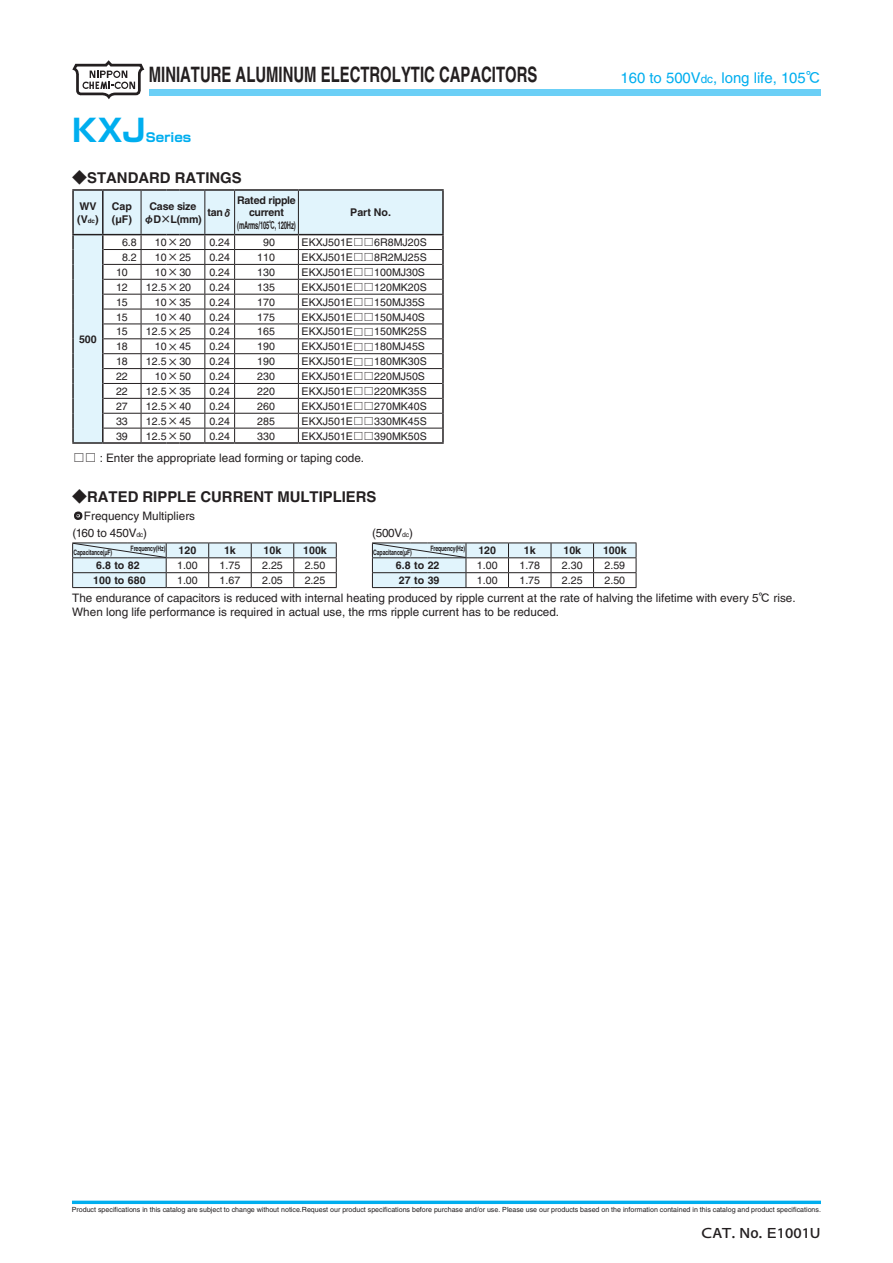
<style>
.page{position:relative;width:893px;height:1263px;background:#fff}
.page>*{position:absolute;margin:0;border:0;box-sizing:border-box;transform-origin:0 0}
.t1{font:700 30.9px "Shin Go Pro";color:#00aeef}
.t2{font:700 21.3px "Helvetica";color:#231f20;scale:.7 1}
.t3{font:700 14.85px "Helvetica";color:#231f20}
.t4{font:14.85px "Helvetica";color:#00aeef}
.t5{font:14.85px "Heisei Kaku Go Std W5";color:#231f20}
.t6{font:700 12.3px "Shin Go Pro";color:#00aeef}
.t7{font:11.7px/16.6px "Helvetica";color:#231f20}
.t8{font:10.65px "Helvetica";color:#231f20}
.t9{font:700 10.65px/12.8px "Helvetica";color:#231f20}
.t10{font:700 10.65px/12.8px "Helvetica";letter-spacing:-.025em;color:#231f20;text-align:center}
.t11{font:700 10.65px/12.8px "Helvetica";letter-spacing:-.02em;color:#231f20;text-align:center}
.t12{font:700 7.5px "Helvetica";letter-spacing:-.025em;color:#231f20;scale:.7 1}
.t13{font:7.05px "Helvetica";color:#231f20}
.s1{font-family:"Shin Go Pro";font-weight:400}
.s2{font-size:6.15px}
.s3{font-family:"Heisei Kaku Go Std W7";font-weight:400}
.s4{font-family:"Heisei Kaku Go Std W5"}
.s5{font-size:6.75px}
.s6{font-size:11.7px}
</style>
<div class="page">
<svg style="left:72px;top:60px;width:72px;height:39px"></svg>
<div style="left:149px;top:89px;width:672px;height:7px;background:#6bcff6"></div>
<svg style="left:72px;top:1200px;width:749px;height:4px;background:#29bbf1"></svg>
<svg style="left:72px;top:189px;width:372px;height:255px"></svg>
<hr style="left:72px;top:442px;width:31px;height:2px;background:#231f20">
<hr style="left:205px;top:189px;width:30px;height:2px;background:#231f20">
<hr style="left:234px;top:191px;width:1px;height:43px;background:#231f20">
<hr style="left:442px;top:191px;width:2px;height:43px;background:#231f20">
<hr style="left:205px;top:234px;width:30px;height:1px;background:#231f20">
<hr style="left:72px;top:234px;width:31px;height:1px;background:#231f20">
<svg style="left:74px;top:511px;width:9px;height:9px"></svg>
<svg style="left:72px;top:543px;width:565px;height:45px"></svg>
<h2 class="t2" style="left:149px;top:62px;width:557px">MINIATURE ALUMINUM ELECTROLYTIC CAPACITORS</h2>
<p class="t1" style="left:72px;top:106px;width:75px">KXJ</p>
<p class="t6" style="left:146px;top:128px;width:47px">Series</p>
<p class="t3" style="left:72px;top:169px;width:171px"><span class="s1">◆</span>STANDARD RATINGS</p>
<p class="t9" style="left:77px;top:200px;width:23px">WV (V<span class="s2">dc</span>)</p>
<p class="t9" style="left:112px;top:200px;width:22px">Cap (µF)</p>
<p class="t11" style="left:144px;top:200px;width:59px">Case size <span class="s3">φ</span>D<span class="s3">×</span>L(mm)</p>
<p class="t9" style="left:208px;top:206px;width:27px">tan<span class="s3">δ</span></p>
<p class="t10" style="left:237px;top:193px;width:60px">Rated ripple current (mArms/105<span class="s3">℃</span>, 120Hz)</p>
<p class="t9" style="left:350px;top:206px;width:42px">Part No.</p>
<p class="t8" style="left:122px;top:236px;width:16px">6.8</p>
<p class="t8" style="left:155px;top:236px;width:38px">10<span class="s4">×</span>20</p>
<p class="t8" style="left:209px;top:236px;width:22px">0.24</p>
<p class="t8" style="left:263px;top:236px;width:13px">90</p>
<p class="t8" style="left:302px;top:236px;width:127px">EKXJ501E<span class="s4">□□</span>6R8MJ20S</p>
<p class="t8" style="left:122px;top:251px;width:16px">8.2</p>
<p class="t8" style="left:155px;top:251px;width:38px">10<span class="s4">×</span>25</p>
<p class="t8" style="left:209px;top:251px;width:22px">0.24</p>
<p class="t8" style="left:257px;top:251px;width:19px">110</p>
<p class="t8" style="left:302px;top:251px;width:127px">EKXJ501E<span class="s4">□□</span>8R2MJ25S</p>
<p class="t8" style="left:116px;top:266px;width:13px">10</p>
<p class="t8" style="left:155px;top:266px;width:38px">10<span class="s4">×</span>30</p>
<p class="t8" style="left:209px;top:266px;width:22px">0.24</p>
<p class="t8" style="left:257px;top:266px;width:19px">130</p>
<p class="t8" style="left:302px;top:266px;width:125px">EKXJ501E<span class="s4">□□</span>100MJ30S</p>
<p class="t8" style="left:116px;top:281px;width:13px">12</p>
<p class="t8" style="left:146px;top:281px;width:47px">12.5<span class="s4">×</span>20</p>
<p class="t8" style="left:209px;top:281px;width:22px">0.24</p>
<p class="t8" style="left:257px;top:281px;width:19px">135</p>
<p class="t8" style="left:302px;top:281px;width:127px">EKXJ501E<span class="s4">□□</span>120MK20S</p>
<p class="t8" style="left:116px;top:296px;width:13px">15</p>
<p class="t8" style="left:155px;top:296px;width:38px">10<span class="s4">×</span>35</p>
<p class="t8" style="left:209px;top:296px;width:22px">0.24</p>
<p class="t8" style="left:257px;top:296px;width:19px">170</p>
<p class="t8" style="left:302px;top:296px;width:125px">EKXJ501E<span class="s4">□□</span>150MJ35S</p>
<p class="t8" style="left:116px;top:311px;width:13px">15</p>
<p class="t8" style="left:155px;top:311px;width:38px">10<span class="s4">×</span>40</p>
<p class="t8" style="left:209px;top:311px;width:22px">0.24</p>
<p class="t8" style="left:257px;top:311px;width:19px">175</p>
<p class="t8" style="left:302px;top:311px;width:125px">EKXJ501E<span class="s4">□□</span>150MJ40S</p>
<p class="t8" style="left:116px;top:325px;width:13px">15</p>
<p class="t8" style="left:146px;top:325px;width:47px">12.5<span class="s4">×</span>25</p>
<p class="t8" style="left:209px;top:325px;width:22px">0.24</p>
<p class="t8" style="left:257px;top:325px;width:19px">165</p>
<p class="t8" style="left:302px;top:325px;width:127px">EKXJ501E<span class="s4">□□</span>150MK25S</p>
<p class="t8" style="left:116px;top:340px;width:13px">18</p>
<p class="t8" style="left:155px;top:340px;width:38px">10<span class="s4">×</span>45</p>
<p class="t8" style="left:209px;top:340px;width:22px">0.24</p>
<p class="t8" style="left:257px;top:340px;width:19px">190</p>
<p class="t8" style="left:302px;top:340px;width:125px">EKXJ501E<span class="s4">□□</span>180MJ45S</p>
<p class="t8" style="left:116px;top:355px;width:13px">18</p>
<p class="t8" style="left:146px;top:355px;width:47px">12.5<span class="s4">×</span>30</p>
<p class="t8" style="left:209px;top:355px;width:22px">0.24</p>
<p class="t8" style="left:257px;top:355px;width:19px">190</p>
<p class="t8" style="left:302px;top:355px;width:127px">EKXJ501E<span class="s4">□□</span>180MK30S</p>
<p class="t8" style="left:116px;top:370px;width:13px">22</p>
<p class="t8" style="left:155px;top:370px;width:38px">10<span class="s4">×</span>50</p>
<p class="t8" style="left:209px;top:370px;width:22px">0.24</p>
<p class="t8" style="left:257px;top:370px;width:19px">230</p>
<p class="t8" style="left:302px;top:370px;width:125px">EKXJ501E<span class="s4">□□</span>220MJ50S</p>
<p class="t8" style="left:116px;top:385px;width:13px">22</p>
<p class="t8" style="left:146px;top:385px;width:47px">12.5<span class="s4">×</span>35</p>
<p class="t8" style="left:209px;top:385px;width:22px">0.24</p>
<p class="t8" style="left:257px;top:385px;width:19px">220</p>
<p class="t8" style="left:302px;top:385px;width:127px">EKXJ501E<span class="s4">□□</span>220MK35S</p>
<p class="t8" style="left:116px;top:400px;width:13px">27</p>
<p class="t8" style="left:146px;top:400px;width:47px">12.5<span class="s4">×</span>40</p>
<p class="t8" style="left:209px;top:400px;width:22px">0.24</p>
<p class="t8" style="left:257px;top:400px;width:19px">260</p>
<p class="t8" style="left:302px;top:400px;width:127px">EKXJ501E<span class="s4">□□</span>270MK40S</p>
<p class="t8" style="left:116px;top:415px;width:13px">33</p>
<p class="t8" style="left:146px;top:415px;width:47px">12.5<span class="s4">×</span>45</p>
<p class="t8" style="left:209px;top:415px;width:22px">0.24</p>
<p class="t8" style="left:257px;top:415px;width:19px">285</p>
<p class="t8" style="left:302px;top:415px;width:127px">EKXJ501E<span class="s4">□□</span>330MK45S</p>
<p class="t8" style="left:116px;top:430px;width:13px">39</p>
<p class="t8" style="left:146px;top:430px;width:47px">12.5<span class="s4">×</span>50</p>
<p class="t8" style="left:209px;top:430px;width:22px">0.24</p>
<p class="t8" style="left:257px;top:430px;width:19px">330</p>
<p class="t8" style="left:302px;top:430px;width:127px">EKXJ501E<span class="s4">□□</span>390MK50S</p>
<p class="t7" style="left:73px;top:449px;width:293px"><span class="s4">□□</span> : Enter the appropriate lead forming or taping code.</p>
<p class="t3" style="left:72px;top:487px;width:306px"><span class="s1">◆</span>RATED RIPPLE CURRENT MULTIPLIERS</p>
<p class="t7" style="left:72px;top:508px;width:124px"><span class="s4">・</span>Frequency Multipliers (160 to 450V<span class="s5">dc</span>)</p>
<p class="t9" style="left:79px;top:333px;width:19px">500</p>
<p class="t7" style="left:372px;top:524px;width:42px">(500V<span class="s5">dc</span>)</p>
<p class="t4" style="left:620px;top:69px;width:202px">160 to 500V<span class="s6">dc</span>, long life, 105<span class="s4">℃</span></p>
<p class="t12" style="left:73px;top:548px;width:57px">Capacitance(µF)</p>
<p class="t9" style="left:179px;top:544px;width:19px">120</p>
<p class="t9" style="left:224px;top:544px;width:13px">1k</p>
<p class="t9" style="left:264px;top:544px;width:19px">10k</p>
<p class="t9" style="left:303px;top:544px;width:25px">100k</p>
<p class="t12" style="left:430px;top:544px;width:51px">Frequency(Hz)</p>
<p class="t12" style="left:131px;top:544px;width:51px">Frequency(Hz)</p>
<p class="t12" style="left:373px;top:548px;width:57px">Capacitance(µF)</p>
<p class="t9" style="left:478px;top:544px;width:19px">120</p>
<p class="t9" style="left:524px;top:544px;width:13px">1k</p>
<p class="t9" style="left:563px;top:544px;width:19px">10k</p>
<p class="t9" style="left:603px;top:544px;width:25px">100k</p>
<p class="t9" style="left:96px;top:559px;width:45px">6.8 to 82</p>
<p class="t8" style="left:177px;top:559px;width:22px">1.00</p>
<p class="t8" style="left:220px;top:559px;width:22px">1.75</p>
<p class="t8" style="left:262px;top:559px;width:22px">2.25</p>
<p class="t8" style="left:305px;top:559px;width:22px">2.50</p>
<p class="t9" style="left:396px;top:559px;width:45px">6.8 to 22</p>
<p class="t8" style="left:477px;top:559px;width:22px">1.00</p>
<p class="t8" style="left:519px;top:559px;width:22px">1.78</p>
<p class="t8" style="left:562px;top:559px;width:22px">2.30</p>
<p class="t8" style="left:604px;top:559px;width:22px">2.59</p>
<p class="t9" style="left:93px;top:574px;width:54px">100 to 680</p>
<p class="t8" style="left:177px;top:574px;width:22px">1.00</p>
<p class="t8" style="left:220px;top:574px;width:22px">1.67</p>
<p class="t8" style="left:262px;top:574px;width:22px">2.05</p>
<p class="t8" style="left:305px;top:574px;width:22px">2.25</p>
<p class="t9" style="left:399px;top:574px;width:42px">27 to 39</p>
<p class="t8" style="left:477px;top:574px;width:22px">1.00</p>
<p class="t8" style="left:519px;top:574px;width:22px">1.75</p>
<p class="t8" style="left:562px;top:574px;width:22px">2.25</p>
<p class="t8" style="left:604px;top:574px;width:22px">2.50</p>
<p class="t7" style="left:72px;top:591px;width:725px;line-height:13.8px">The endurance of capacitors is reduced with internal heating produced by ripple current at the rate of halving the lifetime with every 5<span class="s4">℃</span> rise.<br>When long life performance is required in actual use, the rms ripple current has to be reduced.</p>
<p class="t13" style="left:72px;top:1205px;width:751px">Product specifications in this catalog are subject to change without notice.Request our product specifications before purchase and/or use. Please use our products based on the information contained in this catalog and product specifications.</p>
<h3 class="t5" style="left:702px;top:1223px;width:121px">CAT. No. E1001U</h3>
</div>
